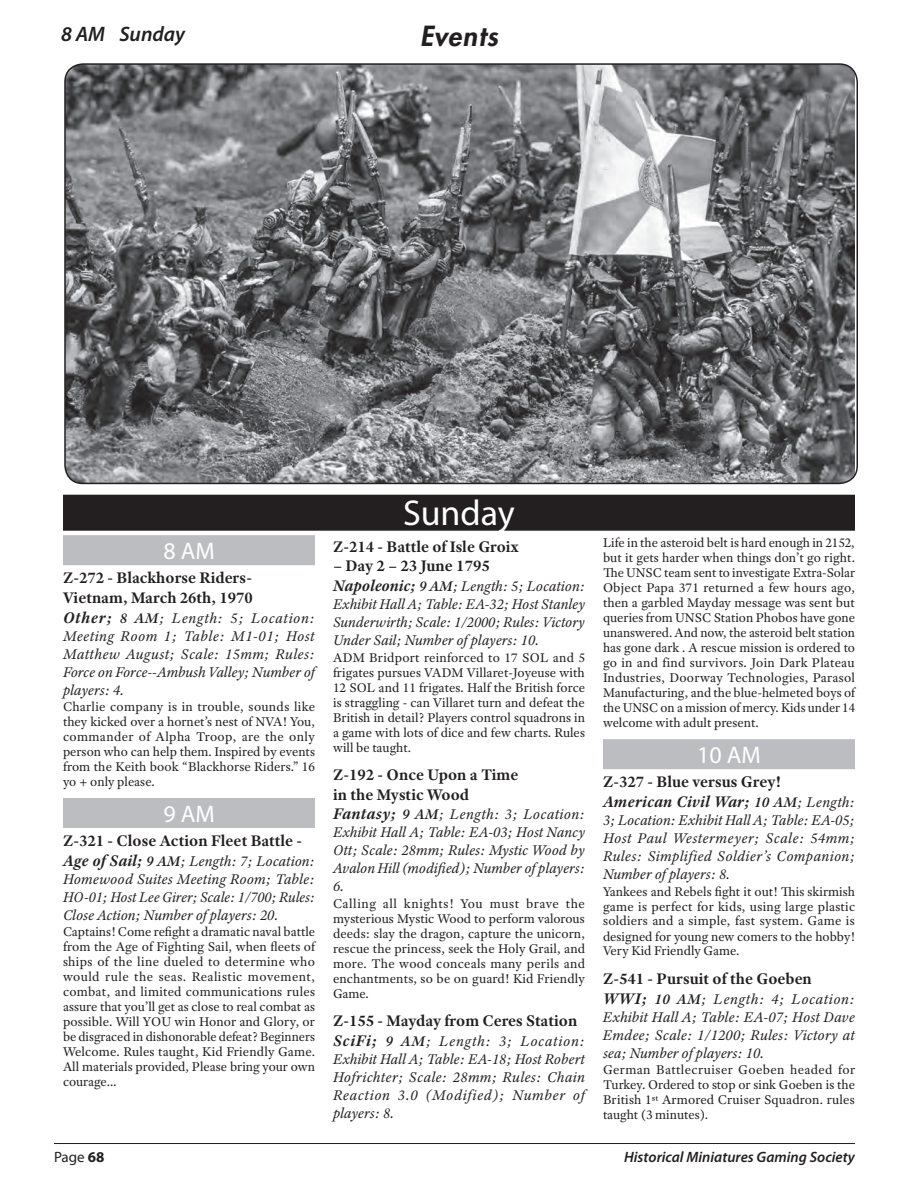
<style>
.page{position:relative;width:918px;height:1188px;background:#fff}
.page>*{position:absolute;margin:0;border:0;box-sizing:border-box;transform-origin:0 0}
.t1{font:36px "Myriad Pro";color:#fff}
.t2{font:italic 800 27px "Futura Std";color:#231f20}
.t3{font:24px "Myriad Pro";letter-spacing:-.005em;color:#fff}
.t4{font:italic 600 21px "Myriad Pro";color:#231f20}
.t5{font:700 16.5px/19.5px "Adobe Text Pro";color:#231f20}
.t6{font:italic 15px/18px "Adobe Text Pro";color:#231f20;text-align:justify}
.t7{font:italic 600 15px "Myriad Pro";color:#231f20}
.t8{font:15px "Myriad Pro";color:#231f20}
.t9{font:13.5px/15px "Adobe Text Pro";letter-spacing:.005em;color:#231f20;text-align:justify}
.s1{font-weight:700;font-size:16.5px}
.s2{font-weight:600}
.s3{font-style:italic}
.s4{font-weight:600;font-style:italic;font-size:15px}
.s5{font-weight:400;font-style:italic;font-size:15px}
.s6{font-weight:700}
</style>
<div class="page">
<hr style="left:54px;top:1143px;width:801px;height:1px;background:#231f20">
<div style="left:63px;top:495px;width:792px;height:36px;background:#231f20"></div>
<div style="left:63px;top:535px;width:252px;height:30px;background:#bcbdc0"></div>
<div style="left:63px;top:798px;width:252px;height:30px;background:#bcbdc0"></div>
<div style="left:603px;top:739px;width:252px;height:30px;background:#bcbdc0"></div>
<img style="left:65px;top:64px;width:790px;height:419px">
<div style="left:64px;top:63px;width:794px;height:421px;border:2px solid #231f20;border-radius:18px"></div>
<p class="t4" style="left:61px;top:21px;width:125px">8 AM Sunday</p>
<p class="t2" style="left:420px;top:19px;width:79px">Events</p>
<p class="t3" style="left:163px;top:536px;width:53px">8 AM</p>
<p class="t5" style="left:63px;top:568px;width:191px">Z-272 - Blackhorse Riders-<br>Vietnam, March 26th, 1970</p>
<p class="t6" style="left:63px;top:609px;width:254px"><span class="s1">Other;</span> <span class="s2">8 AM</span>; Length: 5; Location:<br>Meeting Room 1; Table: M1-01; Host Matthew August; Scale: 15mm; Rules:<br>Force on Force--Ambush Valley; Number of players: 4.</p>
<p class="t9" style="left:63px;top:699px;width:254px">Charlie company is in trouble, sounds like they kicked over a hornet’s nest of NVA! You, commander of Alpha Troop, are the only person who can help them. Inspired by events from the Keith book “Blackhorse Riders.” 16 yo + only please.</p>
<p class="t3" style="left:163px;top:799px;width:53px">9 AM</p>
<p class="t5" style="left:63px;top:831px;width:241px">Z-321 - Close Action Fleet Battle -</p>
<p class="t6" style="left:63px;top:852px;width:254px"><span class="s1">Age of Sail;</span> <span class="s2">9 AM</span>; Length: 7; Location:<br>Homewood Suites Meeting Room; Table:<br>HO-01; Host Lee Girer; Scale: 1/700; Rules:<br>Close Action; Number of players: 20.</p>
<p class="t9" style="left:63px;top:924px;width:254px;text-align:left">Captains! Come refight a dramatic naval battle from the Age of Fighting Sail, when fleets of ships of the line dueled to determine who would rule the seas. Realistic movement, combat, and limited communications rules assure that you’ll get as close to real combat as possible. Will YOU win Honor and Glory, or be disgraced in dishonorable defeat? Beginners Welcome. Rules taught, Kid Friendly Game.<br>All materials provided, Please bring your own courage…</p>
<p class="t1" style="left:403px;top:490px;width:113px">Sunday</p>
<p class="t5" style="left:333px;top:536px;width:187px">Z-214 - Battle of Isle Groix</p>
<p class="t5" style="left:333px;top:556px;width:158px">– Day 2 – 23 June 1795</p>
<p class="t6" style="left:333px;top:577px;width:254px"><span class="s1">Napoleonic;</span> <span class="s2">9 AM</span>; Length: 5; Location:<br>Exhibit Hall A; Table: EA-32; Host Stanley Sunderwirth; Scale: 1/2000; Rules: Victory Under Sail; Number of players: 10.</p>
<p class="t9" style="left:333px;top:649px;width:254px">ADM Bridport reinforced to 17 SOL and 5 frigates pursues VADM Villaret-Joyeuse with 12 SOL and 11 frigates. Half the British force is straggling - can Villaret turn and defeat the British in detail? Players control squadrons in a game with lots of dice and few charts. Rules will be taught.</p>
<p class="t5" style="left:333px;top:765px;width:187px">Z-192 - Once Upon a Time in the Mystic Wood</p>
<p class="t6" style="left:333px;top:805px;width:254px"><span class="s1">Fantasy;</span> <span class="s2">9 AM</span>; Length: 3; Location:<br>Exhibit Hall A; Table: EA-03; Host Nancy Ott; Scale: 28mm; Rules: Mystic Wood by Avalon Hill (modified); Number of players:<br>6.</p>
<p class="t9" style="left:333px;top:896px;width:254px">Calling all knights! You must brave the mysterious Mystic Wood to perform valorous deeds: slay the dragon, capture the unicorn, rescue the princess, seek the Holy Grail, and more. The wood conceals many perils and enchantments, so be on guard! Kid Friendly Game.</p>
<p class="t5" style="left:333px;top:1011px;width:246px">Z-155 - Mayday from Ceres Station</p>
<p class="t6" style="left:333px;top:1032px;width:254px"><span class="s1">SciFi;</span> <span class="s2">9 AM</span>; Length: 3; Location:<br>Exhibit Hall A; Table: EA-18; Host Robert Hofrichter; Scale: 28mm; Rules: Chain Reaction 3.0 (Modified); Number of players: 8.</p>
<p class="t9" style="left:603px;top:535px;width:254px;text-align:left">Life in the asteroid belt is hard enough in 2152, but it gets harder when things don’t go right.<br>The UNSC team sent to investigate Extra-Solar Object Papa 371 returned a few hours ago, then a garbled Mayday message was sent but queries from UNSC Station Phobos have gone unanswered. And now, the asteroid belt station has gone dark . A rescue mission is ordered to go in and find survivors. Join Dark Plateau Industries, Doorway Technologies, Parasol Manufacturing, and the blue-helmeted boys of the UNSC on a mission of mercy. Kids under 14 welcome with adult present.</p>
<p class="t3" style="left:697px;top:740px;width:65px">10 AM</p>
<p class="t5" style="left:603px;top:772px;width:254px">Z-327 - Blue versus Grey!<br><span class="s3">American Civil War;</span> <span class="s4">10 AM</span><span class="s5">; Length:</span></p>
<p class="t6" style="left:603px;top:811px;width:254px">3; Location: Exhibit Hall A; Table: EA-05; Host Paul Westermeyer; Scale: 54mm; Rules: Simplified Soldier’s Companion; Number of players: 8.</p>
<p class="t9" style="left:603px;top:883px;width:254px">Yankees and Rebels fight it out! This skirmish game is perfect for kids, using large plastic soldiers and a simple, fast system. Game is designed for young new comers to the hobby!<br>Very Kid Friendly Game.</p>
<p class="t5" style="left:603px;top:969px;width:210px">Z-541 - Pursuit of the Goeben</p>
<p class="t6" style="left:603px;top:990px;width:253px"><span class="s1">WWI;</span> <span class="s2">10 AM</span>; Length: 4; Location:<br>Exhibit Hall A; Table: EA-07; Host Dave Emdee; Scale: 1/1200; Rules: Victory at sea; Number of players: 10.</p>
<p class="t9" style="left:603px;top:1062px;width:254px;text-align:left">German Battlecruiser Goeben headed for Turkey. Ordered to stop or sink Goeben is the British 1st Armored Cruiser Squadron. rules taught (3 minutes).</p>
<p class="t8" style="left:54px;top:1148px;width:52px">Page <span class="s6">68</span></p>
<p class="t7" style="left:624px;top:1147px;width:232px">Historical Miniatures Gaming Society</p>
</div>
